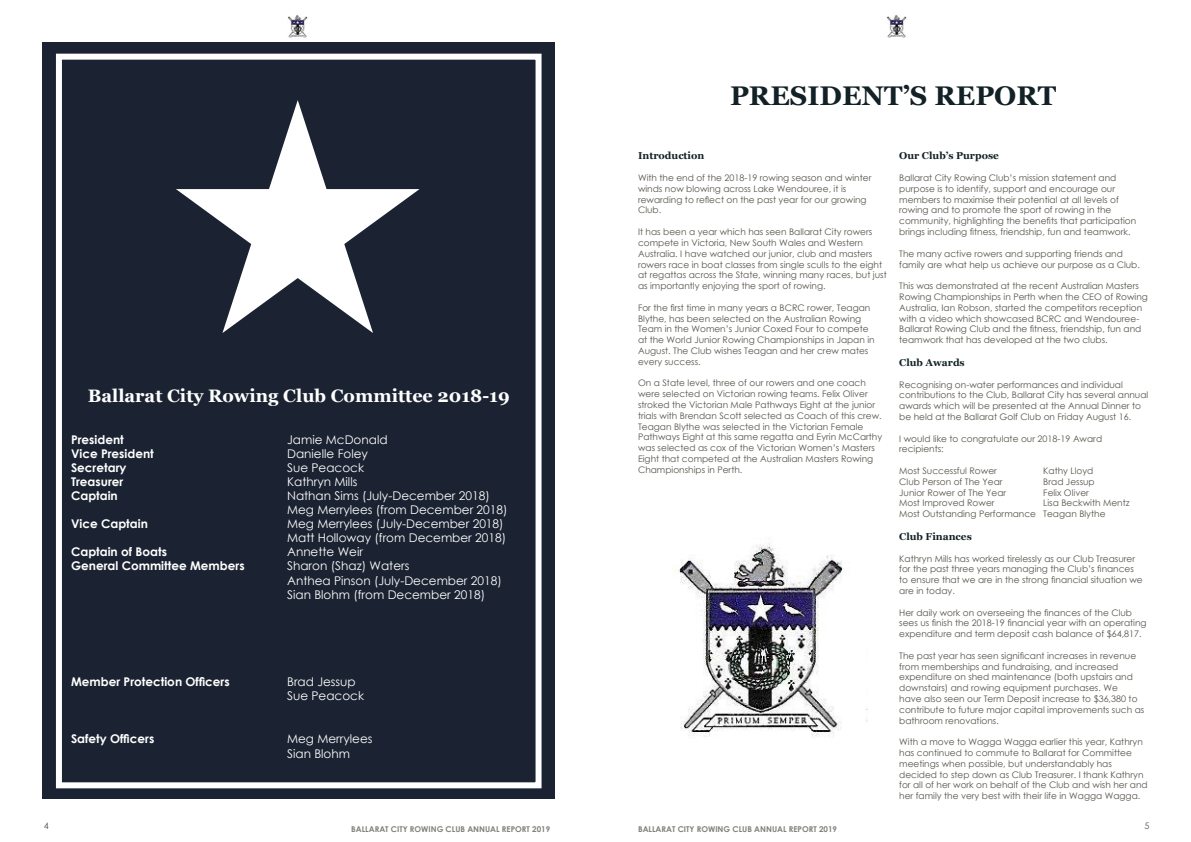
<style>
.page{position:relative;width:1191px;height:842px;background:#fff}
.page>*{position:absolute;margin:0;border:0;box-sizing:border-box;transform-origin:0 0}
.t1{font:700 27px "Georgia";color:#122126}
.t2{font:700 18px "Georgia";color:#fff}
.t3{font:12px/14px "Century Gothic";color:#fff}
.t4{font:700 12px "Century Gothic";color:#fff}
.t5{font:700 10px "Georgia";color:#122126}
.t6{font:9px/10.8px "Century Gothic";color:#57544b}
.t7{font:700 8px "Century Gothic";color:#81807a}
</style>
<div class="page">
<img style="left:887px;top:15px;width:20px;height:23px">
<img style="left:288px;top:15px;width:20px;height:23px">
<div style="left:43px;top:43px;width:512px;height:756px;background:#1b2332"></div>
<svg style="left:176px;top:100px;width:243px;height:233px"></svg>
<div style="left:56px;top:54px;width:485px;height:734px;border:6px solid #fff"></div>
<img style="left:675px;top:543px;width:193px;height:195px">
<p class="t2" style="left:88px;top:382px;width:423px">Ballarat City Rowing Club Committee 2018-19</p>
<p class="t4" style="left:71px;top:430px;width:54px">President</p>
<p class="t3" style="left:287px;top:432px;width:102px">Jamie McDonald</p>
<p class="t4" style="left:71px;top:444px;width:84px">Vice President</p>
<p class="t3" style="left:287px;top:446px;width:82px">Danielle Foley</p>
<p class="t4" style="left:71px;top:458px;width:57px">Secretary</p>
<p class="t3" style="left:287px;top:460px;width:78px">Sue Peacock</p>
<p class="t4" style="left:71px;top:472px;width:54px">Treasurer</p>
<p class="t3" style="left:287px;top:474px;width:72px">Kathryn Mills</p>
<p class="t4" style="left:71px;top:486px;width:48px">Captain</p>
<p class="t3" style="left:287px;top:488px;width:222px">Nathan Sims (July-December 2018)<br>Meg Merrylees (from December 2018)</p>
<p class="t4" style="left:71px;top:514px;width:78px">Vice Captain</p>
<p class="t3" style="left:287px;top:516px;width:221px">Meg Merrylees (July-December 2018)<br>Matt Holloway (from December 2018)</p>
<p class="t4" style="left:71px;top:542px;width:98px">Captain of Boats</p>
<p class="t3" style="left:287px;top:544px;width:77px">Annette Weir</p>
<p class="t4" style="left:71px;top:557px;width:175px">General Committee Members</p>
<p class="t3" style="left:287px;top:559px;width:124px">Sharon (Shaz) Waters</p>
<p class="t3" style="left:287px;top:573px;width:216px">Anthea Pinson (July-December 2018)</p>
<p class="t3" style="left:287px;top:588px;width:199px">Sian Blohm (from December 2018)</p>
<p class="t4" style="left:71px;top:672px;width:160px">Member Protection Officers</p>
<p class="t3" style="left:287px;top:674px;width:70px">Brad Jessup</p>
<p class="t3" style="left:287px;top:688px;width:78px">Sue Peacock</p>
<p class="t4" style="left:71px;top:730px;width:85px">Safety Officers</p>
<p class="t3" style="left:287px;top:732px;width:87px">Meg Merrylees</p>
<p class="t3" style="left:287px;top:746px;width:64px">Sian Blohm</p>
<p class="t1" style="left:730px;top:76px;width:328px">PRESIDENT’S REPORT</p>
<p class="t5" style="left:638px;top:148px;width:68px">Introduction</p>
<p class="t6" style="left:638px;top:172px;width:235px">With the end of the 2018-19 rowing season and winter winds now blowing across Lake Wendouree, it is rewarding to reflect on the past year for our growing Club.</p>
<p class="t6" style="left:638px;top:226px;width:250px">It has been a year which has seen Ballarat City rowers compete in Victoria, New South Wales and Western Australia. I have watched our junior, club and masters rowers race in boat classes from single sculls to the eight at regattas across the State, winning many races, but just as importantly enjoying the sport of rowing.</p>
<p class="t6" style="left:638px;top:302px;width:238px">For the first time in many years a BCRC rower, Teagan Blythe, has been selected on the Australian Rowing Team in the Women’s Junior Coxed Four to compete at the World Junior Rowing Championships in Japan in August. The Club wishes Teagan and her crew mates every success.</p>
<p class="t6" style="left:638px;top:377px;width:246px">On a State level, three of our rowers and one coach were selected on Victorian rowing teams. Felix Oliver stroked the Victorian Male Pathways Eight at the junior trials with Brendan Scott selected as Coach of this crew.<br>Teagan Blythe was selected in the Victorian Female Pathways Eight at this same regatta and Eyrin McCarthy was selected as cox of the Victorian Women’s Masters Eight that competed at the Australian Masters Rowing Championships in Perth.</p>
<p class="t5" style="left:899px;top:148px;width:101px">Our Club’s Purpose</p>
<p class="t6" style="left:899px;top:172px;width:238px">Ballarat City Rowing Club’s mission statement and purpose is to identify, support and encourage our members to maximise their potential at all levels of rowing and to promote the sport of rowing in the community, highlighting the benefits that participation brings including fitness, friendship, fun and teamwork.</p>
<p class="t6" style="left:899px;top:248px;width:242px">The many active rowers and supporting friends and family are what help us achieve our purpose as a Club.</p>
<p class="t6" style="left:899px;top:280px;width:250px">This was demonstrated at the recent Australian Masters Rowing Championships in Perth when the CEO of Rowing Australia, Ian Robson, started the competitors reception with a video which showcased BCRC and Wendouree-Ballarat Rowing Club and the fitness, friendship, fun and teamwork that has developed at the two clubs.</p>
<p class="t5" style="left:899px;top:355px;width:67px">Club Awards</p>
<p class="t6" style="left:899px;top:379px;width:251px">Recognising on-water performances and individual contributions to the Club, Ballarat City has several annual awards which will be presented at the Annual Dinner to be held at the Ballarat Golf Club on Friday August 16.</p>
<p class="t6" style="left:899px;top:433px;width:204px">I would like to congratulate our 2018-19 Award recipients:</p>
<p class="t6" style="left:899px;top:465px;width:99px">Most Successful Rower</p>
<p class="t6" style="left:1043px;top:465px;width:52px">Kathy Lloyd</p>
<p class="t6" style="left:899px;top:476px;width:105px">Club Person of The Year</p>
<p class="t6" style="left:1043px;top:476px;width:53px">Brad Jessup</p>
<p class="t6" style="left:899px;top:487px;width:109px">Junior Rower of The Year</p>
<p class="t6" style="left:1043px;top:487px;width:47px">Felix Oliver</p>
<p class="t6" style="left:899px;top:497px;width:97px">Most Improved Rower</p>
<p class="t6" style="left:1043px;top:497px;width:88px">Lisa Beckwith Mentz</p>
<p class="t6" style="left:899px;top:508px;width:208px">Most Outstanding Performance Teagan Blythe</p>
<p class="t5" style="left:899px;top:529px;width:74px">Club Finances</p>
<p class="t6" style="left:899px;top:553px;width:245px">Kathryn Mills has worked tirelessly as our Club Treasurer for the past three years managing the Club’s finances to ensure that we are in the strong financial situation we are in today.</p>
<p class="t6" style="left:899px;top:607px;width:249px">Her daily work on overseeing the finances of the Club sees us finish the 2018-19 financial year with an operating expenditure and term deposit cash balance of $64,817.</p>
<p class="t6" style="left:899px;top:650px;width:247px">The past year has seen significant increases in revenue from memberships and fundraising, and increased expenditure on shed maintenance (both upstairs and downstairs) and rowing equipment purchases. We<br>have also seen our Term Deposit increase to $36,380 to contribute to future major capital improvements such as bathroom renovations.</p>
<p class="t6" style="left:899px;top:736px;width:250px">With a move to Wagga Wagga earlier this year, Kathryn has continued to commute to Ballarat for Committee meetings when possible, but understandably has decided to step down as Club Treasurer. I thank Kathryn for all of her work on behalf of the Club and wish her and her family the very best with their life in Wagga Wagga.</p>
<p class="t6" style="left:44px;top:820px;width:6px">4</p>
<p class="t6" style="left:1144px;top:820px;width:6px">5</p>
<p class="t7" style="left:351px;top:823px;width:200px">BALLARAT CITY ROWING CLUB ANNUAL REPORT 2019</p>
<p class="t7" style="left:638px;top:823px;width:200px">BALLARAT CITY ROWING CLUB ANNUAL REPORT 2019</p>
</div>
